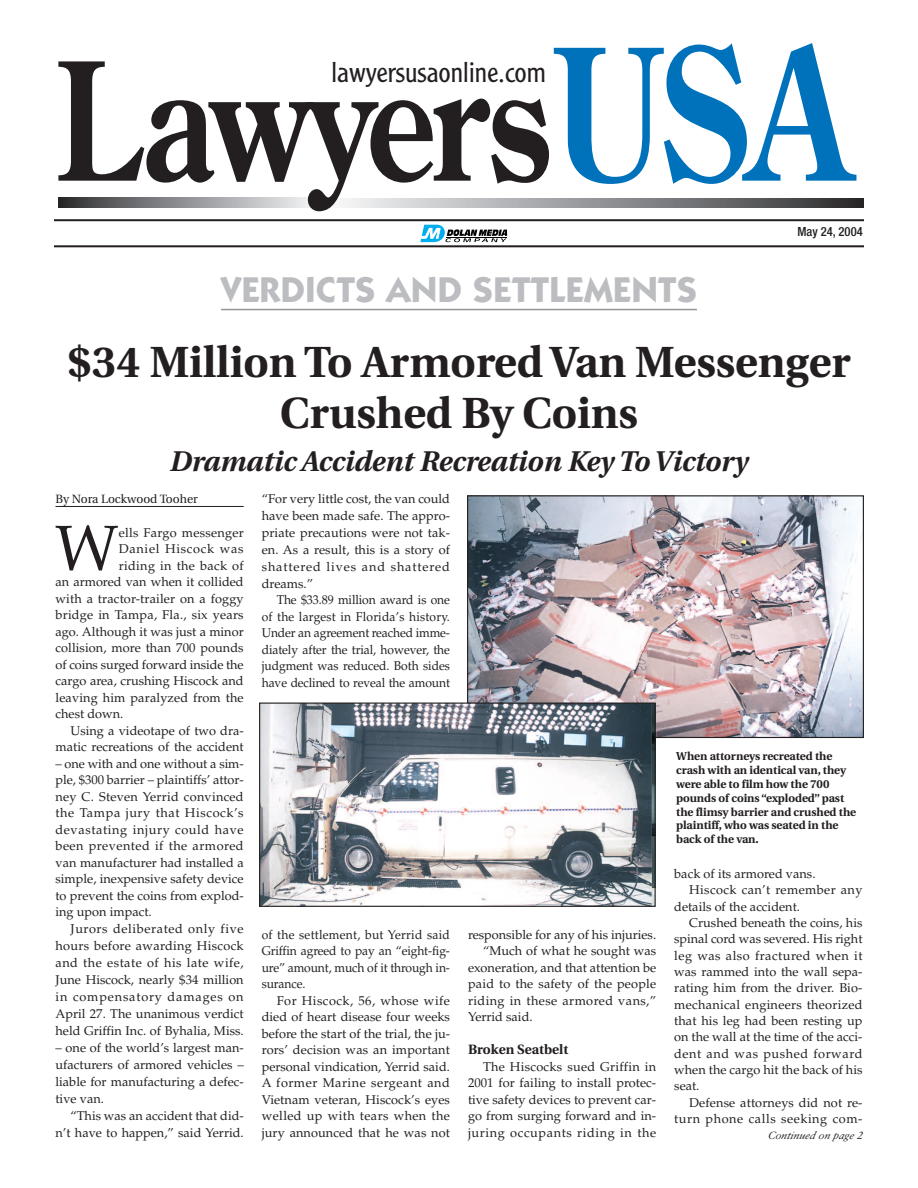
<style>
.page{position:relative;width:918px;height:1188px;background:#fff}
.page>*{position:absolute;margin:0;border:0;box-sizing:border-box;transform-origin:0 0}
.t1{font:700 162.9px "Century Old Style";letter-spacing:-.005em;color:#231f20;scale:.79 1}
.t2{font:63.75px "Palatino";color:#231f20}
.t3{font:700 43.5px/51px "Utopia";color:#231f20;text-align:center}
.t4{font:700 36px "Itc Kabel";letter-spacing:.015em;color:#bcbdc0}
.t5{font:italic 700 28.5px "Utopia";color:#231f20}
.t6{font:300 28.05px "Clearface Gothic LH";color:#231f20}
.t7{font:700 13.5px "Utopia";color:#231f20}
.t8{font:12.75px/16.5px "Palatino";color:#231f20;text-align:justify}
.t9{font:12.75px/16.5px "Palatino";color:#231f20;text-align:justify;scale:.95 1}
.t10{font:12.75px "Palatino";letter-spacing:.03em;color:#231f20}
.t11{font:12.75px "Palatino";letter-spacing:.02em;color:#231f20}
.t12{font:12.75px "Palatino";letter-spacing:.035em;color:#231f20}
.t13{font:12.75px "Palatino";letter-spacing:.045em;color:#231f20}
.t14{font:12.75px "Palatino";letter-spacing:.04em;color:#231f20}
.t15{font:12.75px "Palatino";letter-spacing:.025em;color:#231f20}
.t16{font:12.75px "Palatino";letter-spacing:.055em;color:#231f20}
.t17{font:500 condensed 12.6px "Helvetica Neue";color:#231f20}
.t18{font:12px "Utopia";color:#231f20}
.t19{font:700 11.55px/13.8px "Utopia";letter-spacing:-.005em;color:#231f20}
.t20{font:italic 10.5px "Sabon";color:#231f20}
.s1{font-size:181.5px;color:#0072bc}
</style>
<div class="page">
<hr style="left:56px;top:506px;width:188px;height:1px;background:#231f20">
<img style="left:469px;top:497px;width:393px;height:239px">
<div style="left:467px;top:495px;width:397px;height:243px;border:1px solid #231f20"></div>
<img style="left:261px;top:705px;width:393px;height:200px">
<div style="left:259px;top:703px;width:397px;height:204px;border:1px solid #231f20"></div>
<hr style="left:54px;top:245px;width:810px;height:2px;background:#231f20">
<hr style="left:54px;top:219px;width:810px;height:2px;background:#231f20">
<svg style="left:343px;top:198px;width:521px;height:10px;background:#909193"></svg>
<svg style="left:58px;top:198px;width:255px;height:9px;background:#8f9093"></svg>
<svg style="left:420px;top:225px;width:87px;height:17px"></svg>
<hr style="left:221px;top:309px;width:476px;height:1px;background:#939598">
<h1 class="t1" style="left:55px;top:29px;width:1006px">Lawyers<span class="s1">USA</span></h1>
<h3 class="t6" style="left:332px;top:62px;width:216px">lawyersusaonline.com</h3>
<h3 class="t4" style="left:221px;top:277px;width:477px">VERDICTS AND SETTLEMENTS</h3>
<p class="t17" style="left:797px;top:227px;width:67px">May 24, 2004</p>
<h3 class="t3" style="left:68px;top:340px;width:784px">$34 Million To ArmoredVan Messenger<br>Crushed By Coins</h3>
<h3 class="t5" style="left:170px;top:450px;width:580px">Dramatic Accident Recreation Key ToVictory</h3>
<p class="t18" style="left:56px;top:494px;width:144px">By Nora Lockwood Tooher</p>
<h2 class="t2" style="left:55px;top:524px;width:65px">W</h2>
<p class="t11" style="left:119px;top:528px;width:126px">ells Fargo messenger</p>
<p class="t16" style="left:119px;top:544px;width:126px">Daniel Hiscock was</p>
<p class="t15" style="left:119px;top:561px;width:126px">riding in the back of</p>
<p class="t8" style="left:56px;top:575px;width:190px">an armored van when it collided</p>
<p class="t8" style="left:56px;top:592px;width:190px">with a tractor-trailer on a foggy</p>
<p class="t8" style="left:56px;top:608px;width:190px">bridge in Tampa, Fla., six years</p>
<p class="t8" style="left:56px;top:625px;width:190px">ago. Although it was just a minor</p>
<p class="t8" style="left:56px;top:641px;width:190px">collision, more than 700 pounds</p>
<p class="t8" style="left:56px;top:658px;width:190px">of coins surged forward inside the</p>
<p class="t8" style="left:56px;top:674px;width:190px">cargo area, crushing Hiscock and</p>
<p class="t8" style="left:56px;top:691px;width:190px">leaving him paralyzed from the</p>
<p class="t8" style="left:56px;top:707px;width:69px">chest down.</p>
<p class="t8" style="left:71px;top:724px;width:175px">Using a videotape of two dra-</p>
<p class="t8" style="left:56px;top:740px;width:190px">matic recreations of the accident</p>
<p class="t8" style="left:55px;top:757px;width:190px">– one with and one without a sim&shy;ple, $300 barrier – plaintiffs’ attor&shy;ney C. Steven Yerrid convinced the Tampa jury that Hiscock’s devastating injury could have been prevented if the armored van manufacturer had installed a simple, inexpensive safety device to prevent the coins from explod&shy;ing upon impact.</p>
<p class="t8" style="left:55px;top:922px;width:190px;line-height:17px;text-indent:15px">Jurors deliberated only five hours before awarding Hiscock and the estate of his late wife, June Hiscock, nearly $34 million in compensatory damages on April 27. The unanimous verdict held Griffin Inc. of Byhalia, Miss.</p>
<p class="t8" style="left:56px;top:1041px;width:190px;line-height:17px">– one of the world’s largest man&shy;ufacturers of armored vehicles – liable for manufacturing a defec&shy;tive van.</p>
<p class="t8" style="left:56px;top:1108px;width:190px;line-height:17px;text-align:right">“This was an accident that did&shy;n’t have to happen,” said Yerrid.</p>
<p class="t8" style="left:262px;top:492px;width:190px;line-height:17px">“For very little cost, the van could have been made safe. The appro&shy;priate precautions were not tak&shy;en. As a result, this is a story of shattered lives and shattered dreams.”</p>
<p class="t9" style="left:262px;top:593px;width:200px;text-indent:15px">The $33.89 million award is one of the largest in Florida’s history.<br>Under an agreement reached imme&shy;diately after the trial, however, the judgment was reduced. Both sides have declined to reveal the amount</p>
<p class="t9" style="left:262px;top:928px;width:200px">of the settlement, but Yerrid said Griffin agreed to pay an “eight-fig&shy;ure” amount, much of it through in&shy;surance.</p>
<p class="t8" style="left:262px;top:994px;width:190px;text-indent:15px">For Hiscock, 56, whose wife died of heart disease four weeks before the start of the trial, the ju&shy;rors’ decision was an important personal vindication, Yerrid said.<br>A former Marine sergeant and Vietnam veteran, Hiscock’s eyes welled up with tears when the jury announced that he was not</p>
<p class="t8" style="left:468px;top:928px;width:190px">responsible for any of his injuries.</p>
<p class="t8" style="left:483px;top:944px;width:175px">“Much of what he sought was</p>
<p class="t8" style="left:468px;top:961px;width:190px">exoneration, and that attention be</p>
<p class="t8" style="left:468px;top:977px;width:190px">paid to the safety of the people</p>
<p class="t10" style="left:468px;top:995px;width:190px">riding in these armored vans,”</p>
<p class="t8" style="left:468px;top:1010px;width:66px">Yerrid said.</p>
<p class="t7" style="left:468px;top:1044px;width:102px">Broken Seatbelt</p>
<p class="t8" style="left:468px;top:1060px;width:190px;text-indent:15px">The Hiscocks sued Griffin in 2001 for failing to install protec&shy;tive safety devices to prevent car&shy;go from surging forward and in&shy;juring occupants riding in the</p>
<p class="t19" style="left:676px;top:751px;width:182px">When attorneys recreated the crash with an identical van, they were able to film how the 700 pounds of coins “exploded” past the flimsy barrier and crushed the plaintiff, who was seated in the back of the van.</p>
<p class="t8" style="left:674px;top:866px;width:143px">back of its armored vans.</p>
<p class="t10" style="left:689px;top:885px;width:175px">Hiscock can’t remember any</p>
<p class="t8" style="left:674px;top:899px;width:127px">details of the accident.</p>
<p class="t8" style="left:689px;top:916px;width:175px">Crushed beneath the coins, his</p>
<p class="t8" style="left:674px;top:932px;width:190px">spinal cord was severed. His right</p>
<p class="t12" style="left:674px;top:950px;width:190px">leg was also fractured when it</p>
<p class="t8" style="left:674px;top:965px;width:190px">was rammed into the wall sepa-</p>
<p class="t8" style="left:674px;top:981px;width:190px">rating him from the driver. Bio-</p>
<p class="t11" style="left:674px;top:999px;width:190px">mechanical engineers theorized</p>
<p class="t8" style="left:674px;top:1014px;width:190px">that his leg had been resting up</p>
<p class="t8" style="left:674px;top:1030px;width:190px">on the wall at the time of the acci-</p>
<p class="t14" style="left:674px;top:1048px;width:190px">dent and was pushed forward</p>
<p class="t8" style="left:674px;top:1063px;width:190px">when the cargo hit the back of his</p>
<p class="t8" style="left:674px;top:1079px;width:27px">seat.</p>
<p class="t8" style="left:689px;top:1096px;width:175px">Defense attorneys did not re-</p>
<p class="t13" style="left:674px;top:1114px;width:190px">turn phone calls seeking com-</p>
<p class="t20" style="left:768px;top:1130px;width:99px">Continued on page 2</p>
</div>
